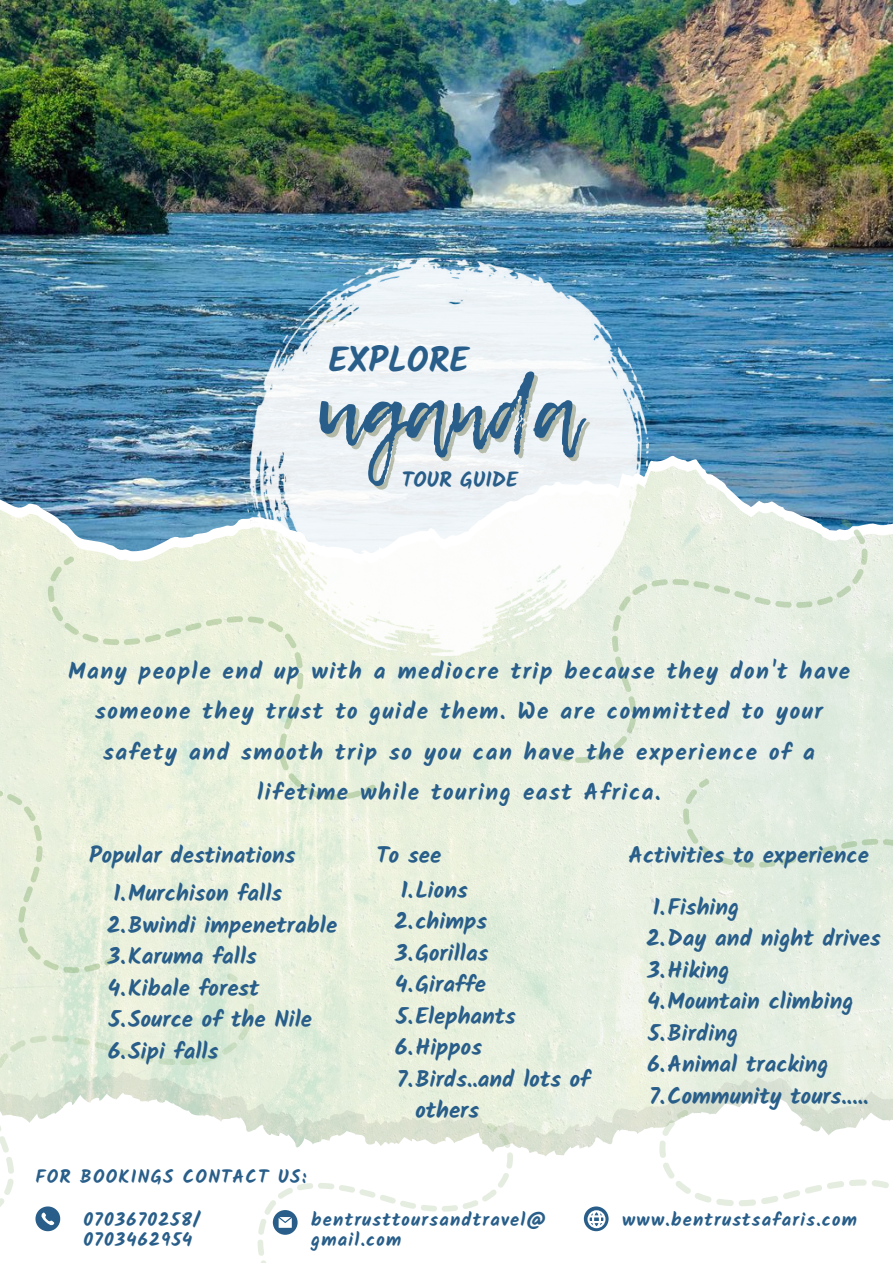
<style>
.page{position:relative;width:893px;height:1264px;background:#fff}
.page>*{position:absolute;margin:0;border:0;box-sizing:border-box;transform-origin:0 0}
.t1{font:82.2px "Lemon Tuesday";color:#285e89}
.t2{font:700 35.1px "Kalam";color:#285e89}
.t3{font:700 23.25px/40.5px "Kalam";letter-spacing:.065em;color:#285e89;text-align:center}
.t4{font:700 22.95px/31.5px "Kalam";color:#285e89}
.t5{font:700 21.15px "Kalam";color:#285e89}
.t6{font:700 18.6px/20.2px "Kalam";letter-spacing:.065em;color:#285e89}
</style>
<div class="page">
<img style="left:0;top:0;width:892px;height:1066px">
<img style="left:196px;top:0;width:696px;height:463px">
<svg style="left:365px;top:784px;width:11px;height:8px"></svg>
<svg style="left:48px;top:566px;width:313px;height:234px;background:#e8f0db"></svg>
<svg style="left:64px;top:556px;width:10px;height:9px"></svg>
<svg style="left:0;top:739px;width:115px;height:233px;background:#e5eeda"></svg>
<svg style="left:683px;top:789px;width:209px;height:233px;background:#e1ecde"></svg>
<svg style="left:698px;top:779px;width:11px;height:8px"></svg>
<svg style="left:539px;top:747px;width:11px;height:8px"></svg>
<svg style="left:554px;top:529px;width:313px;height:234px;background:#e5eee0"></svg>
<svg style="left:841px;top:519px;width:10px;height:9px"></svg>
<svg style="left:254px;top:1066px;width:638px;height:22px;background:#e6eede"></svg>
<svg style="left:46px;top:1088px;width:846px;height:144px"></svg>
<svg style="left:0;top:983px;width:254px;height:242px"></svg>
<svg style="left:227px;top:973px;width:11px;height:9px"></svg>
<svg style="left:652px;top:1109px;width:240px;height:123px"></svg>
<img style="left:244px;top:252px;width:404px;height:403px">
<svg style="left:35px;top:1206px;width:25px;height:25px"></svg>
<svg style="left:200px;top:1123px;width:313px;height:139px"></svg>
<svg style="left:583px;top:1206px;width:25px;height:25px"></svg>
<svg style="left:587px;top:1210px;width:18px;height:18px"></svg>
<h2 class="t2" style="left:328px;top:339px;width:142px">EXPLORE</h2>
<h1 class="t1" style="left:315px;top:351px;width:263px">uganda</h1>
<p class="t5" style="left:402px;top:467px;width:117px">TOUR GUIDE</p>
<p class="t3" style="left:68px;top:650px;width:783px">Many people end up with a mediocre trip because they don't have someone they trust to guide them. We are committed to your safety and smooth trip so you can have the experience of a lifetime while touring east Africa.</p>
<p class="t4" style="left:89px;top:839px;width:208px">Popular destinations</p>
<p class="t4" style="left:376px;top:839px;width:66px">To see</p>
<p class="t4" style="left:628px;top:839px;width:242px">Activities to experience</p>
<p class="t4" style="left:107px;top:877px;width:232px">1.Murchison falls<br>2.Bwindi impenetrable<br>3.Karuma falls<br>4.Kibale forest<br>5.Source of the Nile<br>6.Sipi falls</p>
<p class="t4" style="left:401px;top:874px;width:68px">1.Lions</p>
<p class="t4" style="left:394px;top:905px;width:94px">2.chimps</p>
<p class="t4" style="left:395px;top:937px;width:95px">3.Gorillas</p>
<p class="t4" style="left:395px;top:968px;width:92px">4.Giraffe</p>
<p class="t4" style="left:396px;top:1000px;width:121px">5.Elephants</p>
<p class="t4" style="left:395px;top:1031px;width:88px">6.Hippos</p>
<p class="t4" style="left:397px;top:1063px;width:195px">7.Birds..and lots of</p>
<p class="t4" style="left:415px;top:1094px;width:65px">others</p>
<p class="t4" style="left:646px;top:891px;width:236px">1.Fishing<br>2.Day and night drives<br>3.Hiking<br>4.Mountain climbing<br>5.Birding<br>6.Animal tracking<br>7.Community tours.....</p>
<p class="t6" style="left:35px;top:1166px;width:272px">FOR BOOKINGS CONTACT US:</p>
<p class="t6" style="left:83px;top:1208px;width:116px">0703670258/<br>0703462954</p>
<p class="t6" style="left:311px;top:1208px;width:237px">bentrusttoursandtravel@ gmail.com</p>
<p class="t6" style="left:622px;top:1208px;width:236px">www.bentrustsafaris.com</p>
</div>
